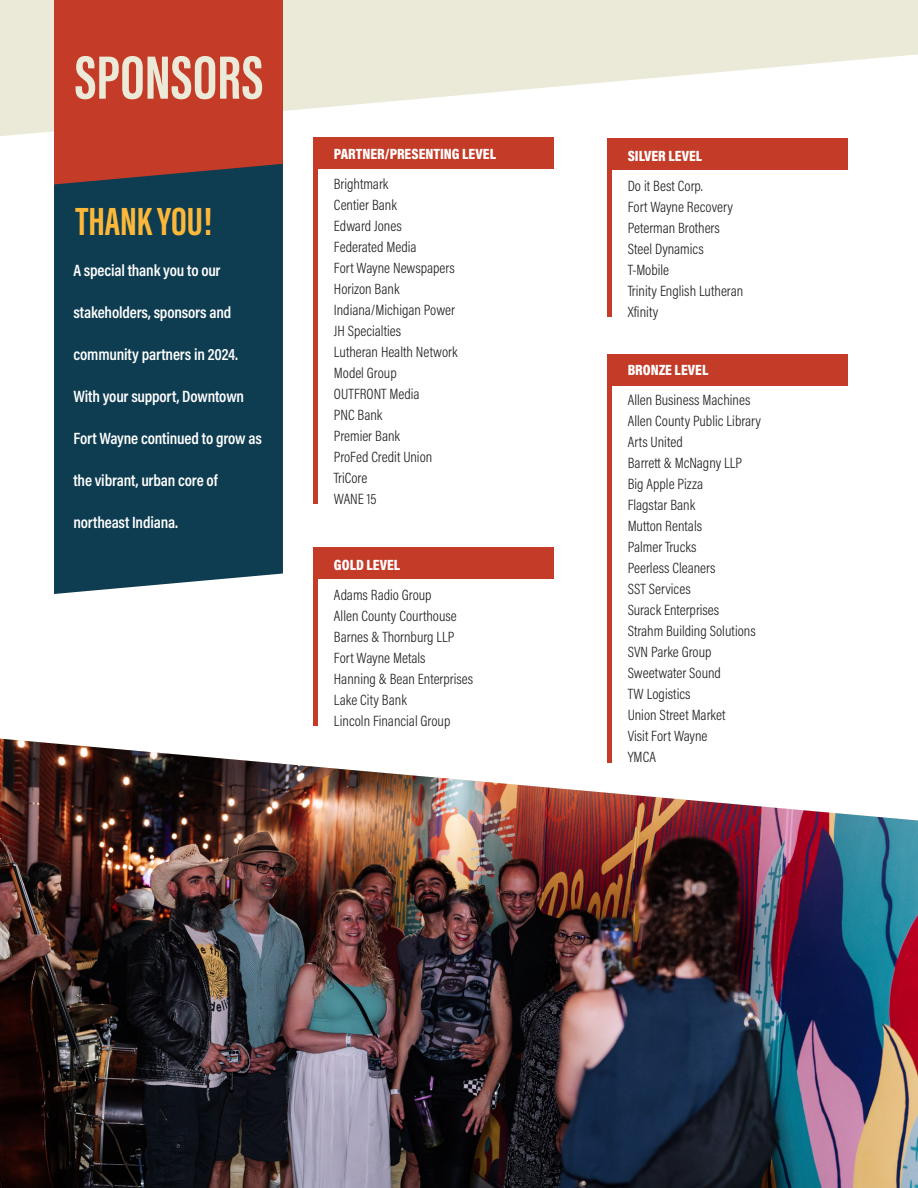
<style>
.page{position:relative;width:918px;height:1188px;background:#fff}
.page>*{position:absolute;margin:0;border:0;box-sizing:border-box;transform-origin:0 0}
.t1{font:700 63px "Acumin Pro Extra Cond";color:#ebead8}
.t2{font:700 40.5px "Acumin Pro Extra Cond";color:#fdb839}
.t3{font:600 16.5px "Acumin Pro Cond";letter-spacing:-.01em;color:#fff}
.t4{font:300 15px "Acumin Pro Cond";color:#231f20}
.t5{font:900 15px "Acumin Pro Cond";color:#fff}
</style>
<div class="page">
<svg style="left:0;top:0;width:918px;height:136px;fill:#ebead8"></svg>
<div style="left:54px;top:184px;width:229px;height:410px;background:#0e3c50"></div>
<div style="left:54px;top:0;width:229px;height:184px;background:#c43b28"></div>
<hr style="left:314px;top:138px;width:4px;height:366px;background:#c43b28">
<div style="left:314px;top:138px;width:240px;height:31px;background:#c43b28"></div>
<div style="left:314px;top:547px;width:240px;height:32px;background:#c43b28"></div>
<hr style="left:314px;top:547px;width:4px;height:178px;background:#c43b28">
<div style="left:607px;top:138px;width:241px;height:32px;background:#c43b28"></div>
<hr style="left:607px;top:138px;width:4px;height:178px;background:#c43b28">
<hr style="left:607px;top:354px;width:4px;height:408px;background:#c43b28">
<div style="left:607px;top:354px;width:241px;height:32px;background:#c43b28"></div>
<img style="left:0;top:739px;width:918px;height:449px">
<p class="t1" style="left:75px;top:39px;width:190px">SPONSORS</p>
<p class="t2" style="left:76px;top:196px;width:138px">THANK YOU!</p>
<p class="t3" style="left:73px;top:259px;width:149px">A special thank you to our</p>
<p class="t3" style="left:73px;top:301px;width:159px">stakeholders, sponsors and</p>
<p class="t3" style="left:73px;top:343px;width:166px">community partners in 2024.</p>
<p class="t3" style="left:73px;top:385px;width:172px">With your support, Downtown</p>
<p class="t3" style="left:73px;top:427px;width:190px">Fort Wayne continued to grow as</p>
<p class="t3" style="left:73px;top:469px;width:146px">the vibrant, urban core of</p>
<p class="t3" style="left:73px;top:511px;width:106px">northeast Indiana.</p>
<p class="t5" style="left:334px;top:144px;width:164px">PARTNER/PRESENTING LEVEL</p>
<p class="t4" style="left:334px;top:174px;width:56px">Brightmark</p>
<p class="t4" style="left:334px;top:195px;width:65px">Centier Bank</p>
<p class="t4" style="left:334px;top:216px;width:69px">Edward Jones</p>
<p class="t4" style="left:334px;top:237px;width:84px">Federated Media</p>
<p class="t4" style="left:334px;top:258px;width:122px">Fort Wayne Newspapers</p>
<p class="t4" style="left:334px;top:279px;width:67px">Horizon Bank</p>
<p class="t4" style="left:334px;top:300px;width:123px">Indiana/Michigan Power</p>
<p class="t4" style="left:334px;top:321px;width:69px">JH Specialties</p>
<p class="t4" style="left:334px;top:342px;width:125px">Lutheran Health Network</p>
<p class="t4" style="left:334px;top:363px;width:64px">Model Group</p>
<p class="t4" style="left:334px;top:384px;width:87px">OUTFRONT Media</p>
<p class="t4" style="left:334px;top:405px;width:50px">PNC Bank</p>
<p class="t4" style="left:334px;top:426px;width:68px">Premier Bank</p>
<p class="t4" style="left:334px;top:447px;width:100px">ProFed Credit Union</p>
<p class="t4" style="left:334px;top:468px;width:35px">TriCore</p>
<p class="t4" style="left:334px;top:489px;width:44px">WANE 15</p>
<p class="t5" style="left:334px;top:555px;width:68px">GOLD LEVEL</p>
<p class="t4" style="left:334px;top:585px;width:99px">Adams Radio Group</p>
<p class="t4" style="left:334px;top:606px;width:124px">Allen County Courthouse</p>
<p class="t4" style="left:334px;top:627px;width:122px">Barnes &amp; Thornburg LLP</p>
<p class="t4" style="left:334px;top:648px;width:93px">Fort Wayne Metals</p>
<p class="t4" style="left:334px;top:669px;width:141px">Hanning &amp; Bean Enterprises</p>
<p class="t4" style="left:334px;top:690px;width:74px">Lake City Bank</p>
<p class="t4" style="left:334px;top:711px;width:118px">Lincoln Financial Group</p>
<p class="t5" style="left:628px;top:146px;width:76px">SILVER LEVEL</p>
<p class="t4" style="left:628px;top:176px;width:77px">Do it Best Corp.</p>
<p class="t4" style="left:628px;top:197px;width:107px">Fort Wayne Recovery</p>
<p class="t4" style="left:628px;top:218px;width:94px">Peterman Brothers</p>
<p class="t4" style="left:628px;top:239px;width:78px">Steel Dynamics</p>
<p class="t4" style="left:628px;top:260px;width:43px">T-Mobile</p>
<p class="t4" style="left:628px;top:281px;width:117px">Trinity English Lutheran</p>
<p class="t4" style="left:628px;top:302px;width:32px">Xfinity</p>
<p class="t5" style="left:628px;top:360px;width:82px">BRONZE LEVEL</p>
<p class="t4" style="left:628px;top:390px;width:124px">Allen Business Machines</p>
<p class="t4" style="left:628px;top:411px;width:135px">Allen County Public Library</p>
<p class="t4" style="left:628px;top:432px;width:57px">Arts United</p>
<p class="t4" style="left:628px;top:453px;width:116px">Barrett &amp; McNagny LLP</p>
<p class="t4" style="left:628px;top:474px;width:77px">Big Apple Pizza</p>
<p class="t4" style="left:628px;top:495px;width:69px">Flagstar Bank</p>
<p class="t4" style="left:628px;top:516px;width:76px">Mutton Rentals</p>
<p class="t4" style="left:628px;top:537px;width:70px">Palmer Trucks</p>
<p class="t4" style="left:628px;top:558px;width:89px">Peerless Cleaners</p>
<p class="t4" style="left:628px;top:579px;width:65px">SST Services</p>
<p class="t4" style="left:628px;top:600px;width:93px">Surack Enterprises</p>
<p class="t4" style="left:628px;top:621px;width:130px">Strahm Building Solutions</p>
<p class="t4" style="left:628px;top:642px;width:85px">SVN Parke Group</p>
<p class="t4" style="left:628px;top:663px;width:95px">Sweetwater Sound</p>
<p class="t4" style="left:628px;top:684px;width:64px">TW Logistics</p>
<p class="t4" style="left:628px;top:705px;width:99px">Union Street Market</p>
<p class="t4" style="left:628px;top:726px;width:81px">Visit Fort Wayne</p>
<p class="t4" style="left:628px;top:747px;width:30px">YMCA</p>
</div>
